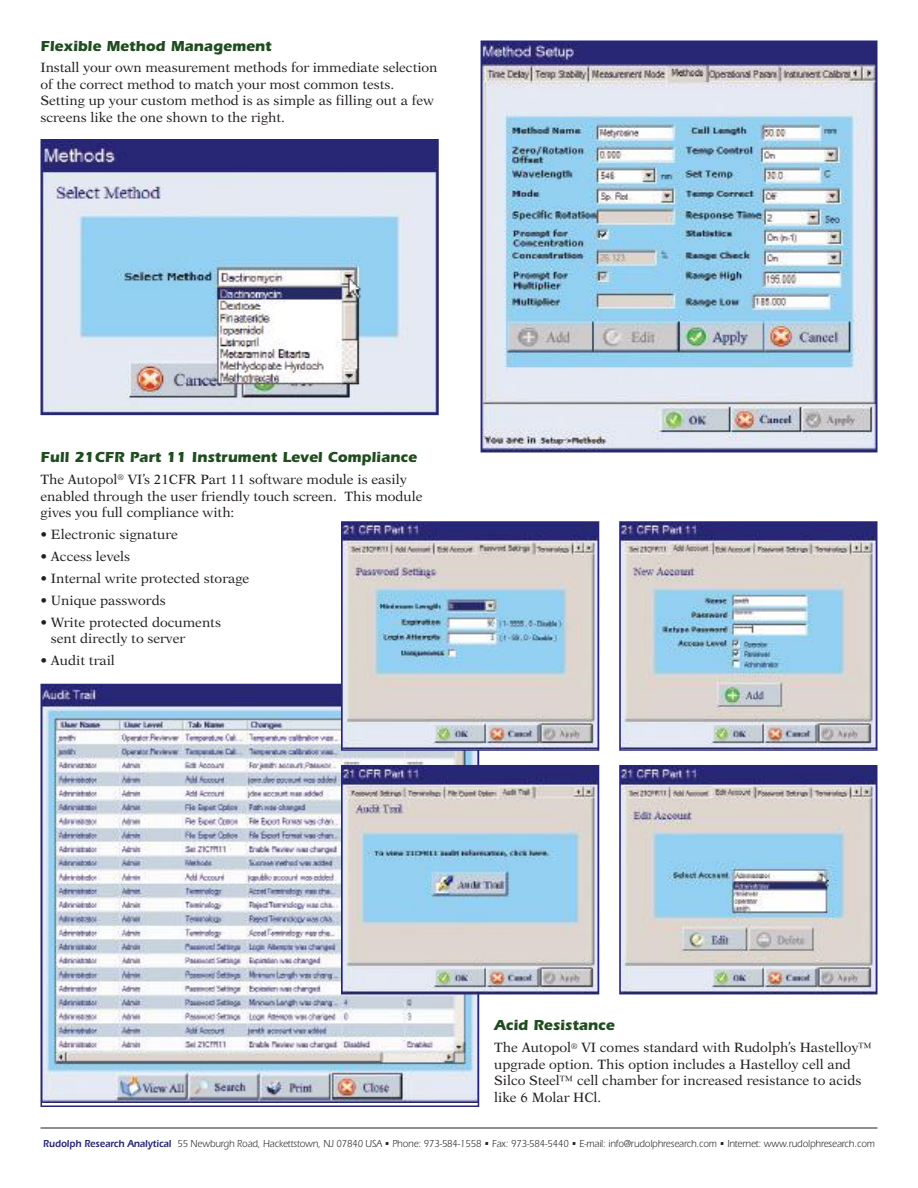
<style>
.page{position:relative;width:918px;height:1188px;background:#fff}
.page>*{position:absolute;margin:0;border:0;box-sizing:border-box;transform-origin:0 0}
.t1{font:700 15px "Itc Eras";color:#204d20}
.t2{font:13.5px/16.5px "New Aster";color:#241f1f}
.t3{font:10.5px "Itc Eras";color:#241f1f;scale:.9 1}
.s1{font-weight:600;color:#262776}
</style>
<div class="page">
<hr style="left:40px;top:1128px;width:838px;height:1px;background:#241f1f">
<img style="left:43px;top:687px;width:433px;height:416px">
<div style="left:40px;top:684px;width:439px;height:423px;border:2px solid #262776"></div>
<img style="left:344px;top:768px;width:252px;height:223px">
<div style="left:341px;top:765px;width:258px;height:229px;border:2px solid #262776"></div>
<img style="left:344px;top:524px;width:252px;height:224px">
<div style="left:341px;top:521px;width:258px;height:230px;border:2px solid #262776"></div>
<img style="left:622px;top:768px;width:253px;height:223px">
<div style="left:619px;top:765px;width:259px;height:229px;border:2px solid #262776"></div>
<img style="left:622px;top:524px;width:253px;height:224px">
<div style="left:619px;top:521px;width:259px;height:230px;border:2px solid #262776"></div>
<img style="left:43px;top:142px;width:393px;height:270px">
<div style="left:40px;top:139px;width:399px;height:276px;border:2px solid #262776"></div>
<img style="left:484px;top:43px;width:391px;height:406px">
<div style="left:481px;top:40px;width:397px;height:412px;border:2px solid #262776"></div>
<p class="t1" style="left:40px;top:40px;width:233px">Flexible Method Management</p>
<p class="t2" style="left:40px;top:60px;width:398px">Install your own measurement methods for immediate selection of the correct method to match your most common tests.<br>Setting up your custom method is as simple as filling out a few screens like the one shown to the right.</p>
<p class="t1" style="left:40px;top:452px;width:378px">Full 21CFR Part 11 Instrument Level Compliance</p>
<p class="t2" style="left:40px;top:472px;width:384px">The Autopol<sup>®</sup> VI’s 21CFR Part 11 software module is easily enabled through the user friendly touch screen. This module gives you full compliance with:</p>
<p class="t2" style="left:40px;top:527px;width:139px">• Electronic signature</p>
<p class="t2" style="left:40px;top:549px;width:91px">• Access levels</p>
<p class="t2" style="left:40px;top:571px;width:210px">• Internal write protected storage</p>
<p class="t2" style="left:40px;top:593px;width:127px">• Unique passwords</p>
<p class="t2" style="left:51px;top:615px;width:172px;text-indent:-10px">• Write protected documents sent directly to server</p>
<p class="t2" style="left:40px;top:653px;width:76px">• Audit trail</p>
<p class="t1" style="left:494px;top:1020px;width:122px">Acid Resistance</p>
<p class="t2" style="left:494px;top:1040px;width:379px">The Autopol<sup>®</sup> VI comes standard with Rudolph’s Hastelloy™ upgrade option. This option includes a Hastelloy cell and Silco Steel™ cell chamber for increased resistance to acids like 6 Molar HCl.</p>
<p class="t3" style="left:43px;top:1140px;width:925px"><span class="s1">Rudolph Research Analytical</span> 55 Newburgh Road, Hackettstown, NJ 07840 USA • Phone: 973-584-1558 • Fax: 973-584-5440 • E-mail: info@rudolphresearch.com • Internet: www.rudolphresearch.com</p>
</div>
